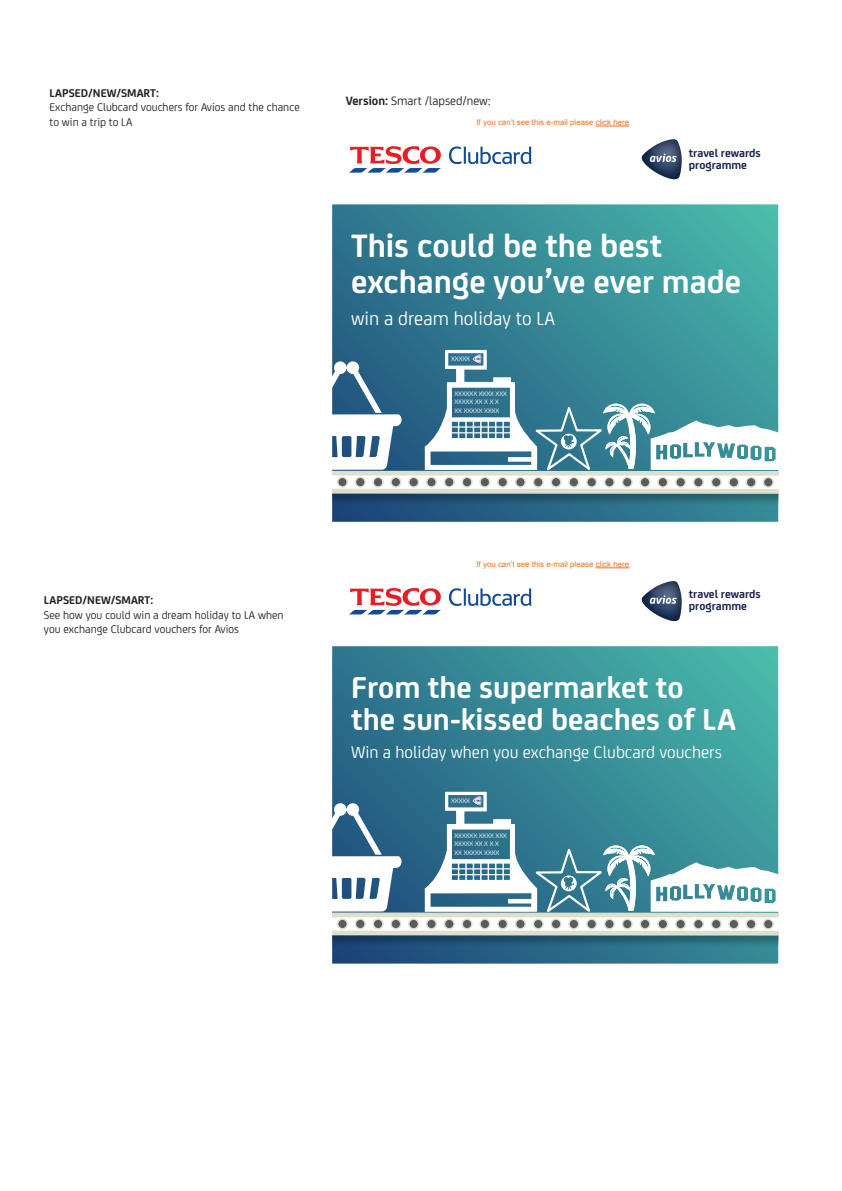
<style>
.page{position:relative;width:842px;height:1191px;background:#fff}
.page>*{position:absolute;margin:0;border:0;box-sizing:border-box;transform-origin:0 0}
.t1{font:700 34.6px/35.3px "FS Joey";color:#fff}
.t2{font:700 32.4px/32.4px "FS Joey";color:#fff}
.t3{font:20.2px "FS Joey";color:#fff}
.t4{font:18px "FS Joey";color:#fff}
.t5{font:13px "FS Joey";color:#231f20}
.t6{font:700 12.2px/12px "FS Joey";letter-spacing:-.005em;color:#19244f}
.t7{font:12px/14.4px "FS Joey";color:#231f20}
.t8{font:700 12px "FS Joey";color:#231f20}
.t9{font:7.9px "Arial";color:#f37021}
.t10{font:7.1px/8.5px "FS Joey";color:#fff}
.s1{font-weight:700}
</style>
<div class="page">
<hr style="left:596px;top:126px;width:33px;height:1px;background:#f37021">
<svg style="left:642px;top:139px;width:40px;height:40px"></svg>
<svg style="left:349px;top:146px;width:92px;height:27px"></svg>
<svg style="left:449px;top:146px;width:82px;height:18px"></svg>
<svg style="left:332px;top:204px;width:446px;height:318px;background:#378b96"></svg>
<svg style="left:332px;top:350px;width:446px;height:158px"></svg>
<hr style="left:596px;top:567px;width:33px;height:1px;background:#f37021">
<svg style="left:642px;top:581px;width:40px;height:40px"></svg>
<svg style="left:349px;top:588px;width:92px;height:26px"></svg>
<svg style="left:449px;top:588px;width:82px;height:18px"></svg>
<svg style="left:332px;top:646px;width:446px;height:317px;background:#378b96"></svg>
<svg style="left:332px;top:791px;width:446px;height:158px"></svg>
<p class="t8" style="left:50px;top:84px;width:111px">LAPSED/NEW/SMART:</p>
<p class="t7" style="left:50px;top:99px;width:252px">Exchange Clubcard vouchers for Avios and the chance to win a trip to LA</p>
<p class="t5" style="left:346px;top:91px;width:147px"><span class="s1">Version:</span> Smart /lapsed/new:</p>
<p class="t9" style="left:476px;top:118px;width:154px">If you can’t see this e-mail please click here</p>
<p class="t6" style="left:689px;top:146px;width:73px">travel rewards programme</p>
<h1 class="t1" style="left:351px;top:226px;width:392px">This could be the best exchange you’ve ever made</h1>
<h3 class="t3" style="left:351px;top:304px;width:206px">win a dream holiday to LA</h3>
<p class="t10" style="left:451px;top:354px;width:20px">XXXXX</p>
<p class="t10" style="left:454px;top:389px;width:54px">XXXXXX XXXX XXX<br>XXXXX XX X X X<br>XX XXXXX XXXX</p>
<p class="t8" style="left:44px;top:591px;width:111px">LAPSED/NEW/SMART:</p>
<p class="t7" style="left:44px;top:607px;width:241px">See how you could win a dream holiday to LA when you exchange Clubcard vouchers for Avios</p>
<p class="t9" style="left:476px;top:560px;width:154px">If you can’t see this e-mail please click here</p>
<p class="t6" style="left:689px;top:587px;width:73px">travel rewards programme</p>
<h2 class="t2" style="left:351px;top:668px;width:386px">From the supermarket to<br>the sun-kissed beaches of LA</h2>
<h3 class="t4" style="left:351px;top:739px;width:372px">Win a holiday when you exchange Clubcard vouchers</h3>
<p class="t10" style="left:451px;top:796px;width:20px">XXXXX</p>
<p class="t10" style="left:454px;top:830px;width:54px">XXXXXX XXXX XXX<br>XXXXX XX X X X<br>XX XXXXX XXXX</p>
</div>
